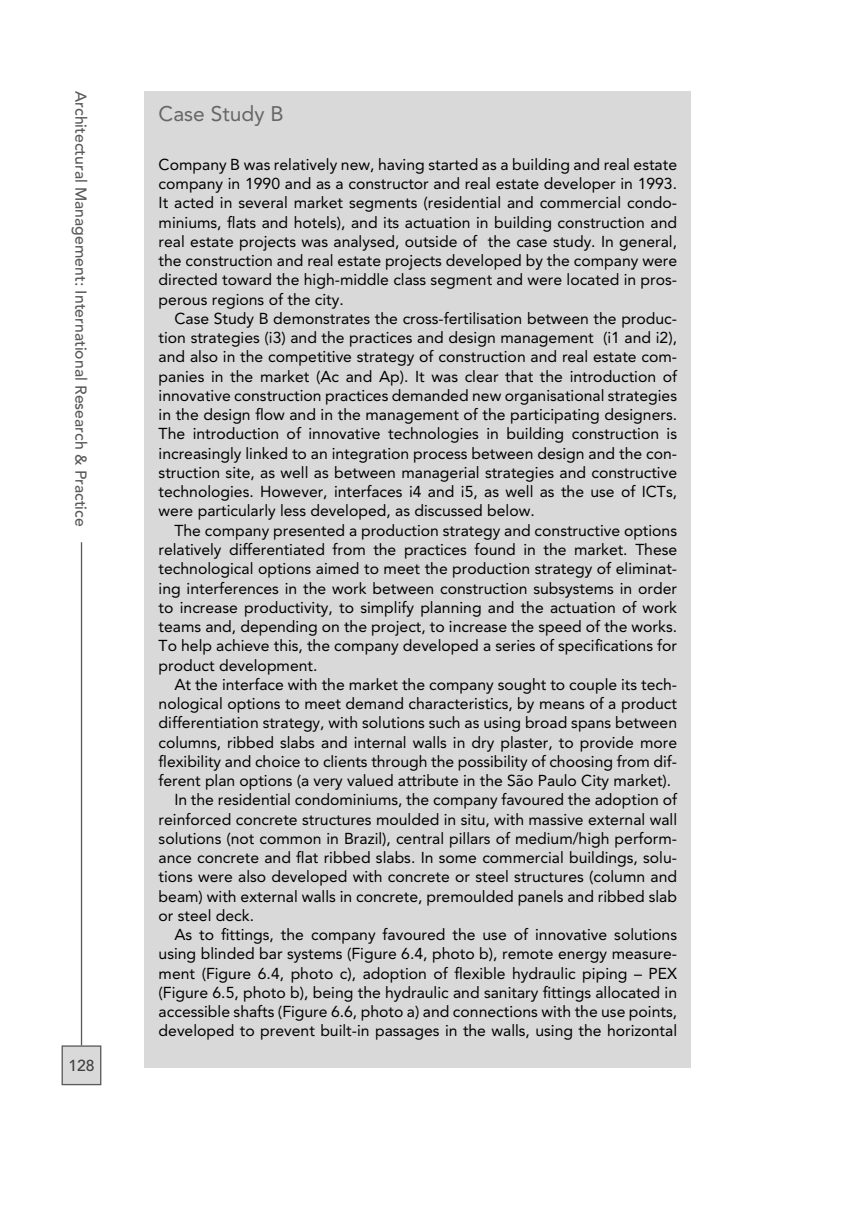
<style>
.page{position:relative;width:854px;height:1211px;background:#fff}
.page>*{position:absolute;margin:0;border:0;box-sizing:border-box;transform-origin:0 0}
.t1{font:21px "Avenir";color:#666}
.t2{font:15.75px/19.2px "Avenir";color:#000;text-align:justify}
.t3{font:500 15.75px "Avenir";color:#595959}
.t4{font:500 15.75px "Avenir";color:#404040}
</style>
<div class="page">
<div style="left:62px;top:1046px;width:39px;height:38px;background:#d9d9d9"></div>
<div style="left:62px;top:1045px;width:39px;height:40px;border:1px solid #595959"></div>
<hr style="left:81px;top:542px;width:1px;height:503px;background:#595959">
<div style="left:144px;top:91px;width:546px;height:976px;background:#d9d9d9"></div>
<p class="t3" style="left:87px;top:91px;width:437px;rotate:90deg">Architectural Management: International Research &amp; Practice</p>
<p class="t4" style="left:68px;top:1059px;width:28px">128</p>
<h1 class="t1" style="left:158px;top:105px;width:126px">Case Study B</h1>
<p class="t2" style="left:158px;top:156px;width:520px">Company B was relatively new, having started as a building and real estate company in 1990 and as a constructor and real estate developer in 1993.<br>It acted in several market segments (residential and commercial condo&shy;miniums, flats and hotels), and its actuation in building construction and real estate projects was analysed, outside of the case study. In general, the construction and real estate projects developed by the company were directed toward the high-middle class segment and were located in pros&shy;perous regions of the city.</p>
<p class="t2" style="left:158px;top:310px;width:520px;text-indent:16px">Case Study B demonstrates the cross-fertilisation between the produc&shy;tion strategies (i3) and the practices and design management (i1 and i2), and also in the competitive strategy of construction and real estate com&shy;panies in the market (Ac and Ap). It was clear that the introduction of innovative construction practices demanded new organisational strategies in the design flow and in the management of the participating designers.<br>The introduction of innovative techno logies in building construction is increasingly linked to an integration process between design and the con&shy;struction site, as well as between managerial strategies and constructive technologies. However, interfaces i4 and i5, as well as the use of ICTs, were particularly less developed, as discussed below.</p>
<p class="t2" style="left:158px;top:522px;width:520px;text-indent:16px">The company presented a production strategy and constructive options relatively differentiated from the practices found in the market. These technological options aimed to meet the production strategy of eliminat&shy;ing interferences in the work between construction subsystems in order to increase productivity, to simplify planning and the actuation of work teams and, depending on the project, to increase the speed of the works.<br>To help achieve this, the company developed a series of specifications for product development.</p>
<p class="t2" style="left:174px;top:676px;width:504px">At the interface with the market the company sought to couple its tech-</p>
<p class="t2" style="left:158px;top:695px;width:520px">nological options to meet demand characteristics, by means of a product</p>
<p class="t2" style="left:158px;top:714px;width:520px">differentiation strategy, with solutions such as using broad spans between</p>
<p class="t2" style="left:158px;top:733px;width:520px">columns, ribbed slabs and internal walls in dry plaster, to provide more</p>
<p class="t2" style="left:158px;top:753px;width:520px">flexibility and choice to clients through the possibility of choosing from dif-</p>
<p class="t2" style="left:158px;top:772px;width:514px">ferent plan options (a very valued attribute in the São Paulo City market).</p>
<p class="t2" style="left:174px;top:791px;width:504px">In the residential condominiums, the company favoured the adoption of</p>
<p class="t2" style="left:158px;top:810px;width:520px">reinforced concrete structures moulded in situ, with massive external wall</p>
<p class="t2" style="left:158px;top:830px;width:520px">solutions (not common in Brazil), central pillars of medium/high perform-</p>
<p class="t2" style="left:158px;top:849px;width:520px">ance concrete and flat ribbed slabs. In some commercial buildings, solu-</p>
<p class="t2" style="left:158px;top:868px;width:520px">tions were also developed with concrete or steel structures (column and</p>
<p class="t2" style="left:158px;top:887px;width:520px">beam) with external walls in concrete, premoulded panels and ribbed slab</p>
<p class="t2" style="left:158px;top:907px;width:97px">or steel deck.</p>
<p class="t2" style="left:174px;top:926px;width:504px">As to fittings, the company favoured the use of innovative solutions</p>
<p class="t2" style="left:158px;top:945px;width:520px">using blinded bar systems (Figure 6.4, photo b), remote energy measure-</p>
<p class="t2" style="left:158px;top:964px;width:520px">ment (Figure 6.4, photo c), adoption of flexible hydraulic piping – PEX</p>
<p class="t2" style="left:158px;top:984px;width:520px">(Figure 6.5, photo b), being the hydraulic and sanitary fittings allocated in</p>
<p class="t2" style="left:158px;top:1003px;width:520px">accessible shafts (Figure 6.6, photo a) and connections with the use points,</p>
<p class="t2" style="left:158px;top:1022px;width:520px">developed to prevent built-in passages in the walls, using the horizontal</p>
</div>
